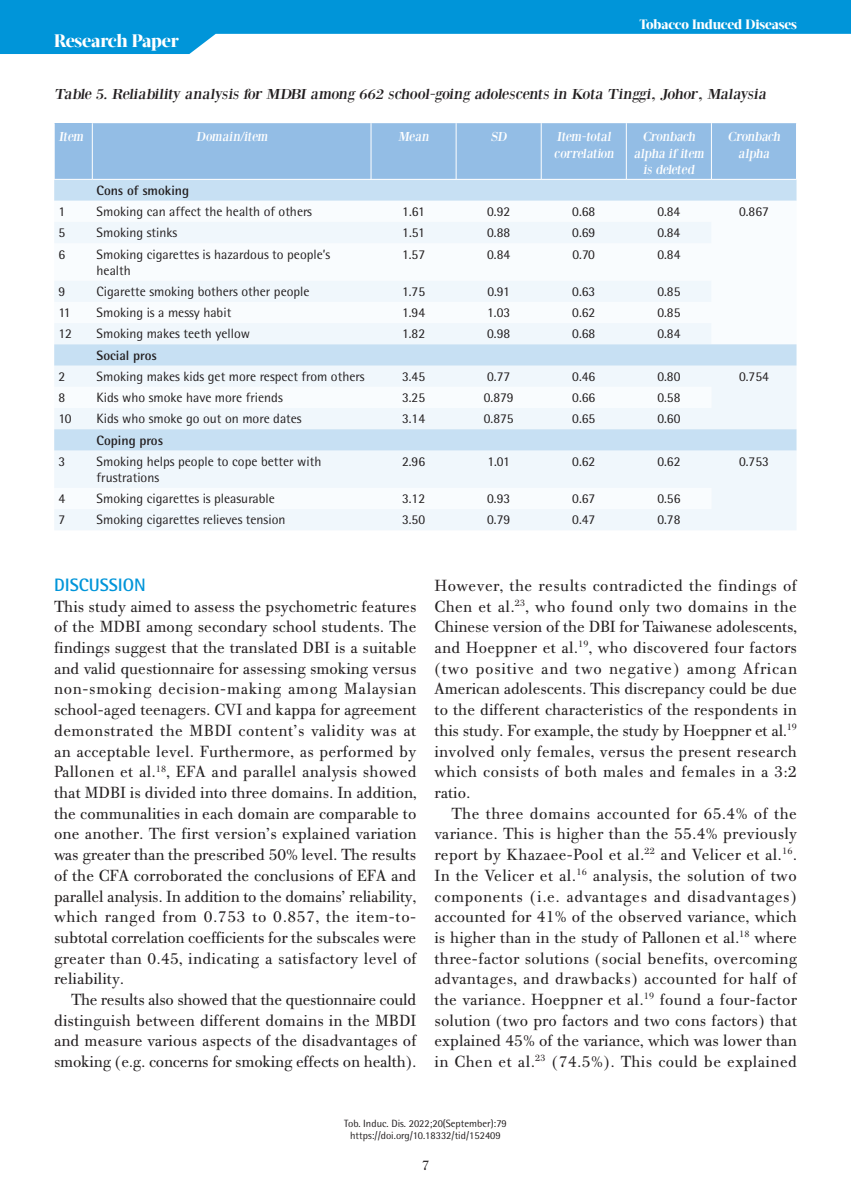
<style>
.page{position:relative;width:851px;height:1191px;background:#fff}
.page>*{position:absolute;margin:0;border:0;box-sizing:border-box;transform-origin:0 0}
.t1{font:800 18px "Acta Display W04";letter-spacing:-.01em;color:#fff}
.t2{font:700 18px "Rotis Semi Sans Hel";color:#0095d9}
.t3{font:17.25px/20.7px "PF Bodoni Text";letter-spacing:.015em;color:#231f20;text-align:justify}
.t4{font:15px "Bodoni XT";color:#231f20;scale:1.1 1}
.t5{font:15px "PF Bodoni Text";color:#231f20}
.t6{font:13.5px/16.2px "Rotis Semi Sans Hel";color:#231f20}
.t7{font:13.5px/16.2px "Bodoni XT";color:#fff;text-align:center}
.t8{font:700 13.5px "Rotis Semi Sans Hel";color:#231f20}
.t9{font:800 13.5px "Acta Display W04";letter-spacing:-.01em;color:#fff}
.t10{font:10.5px/12.6px "Rotis Semi Sans Hel";color:#231f20;text-align:center}
</style>
<div class="page">
<svg style="left:0;top:0;width:850px;height:54px;fill:#0095d9"></svg>
<svg style="left:54px;top:123px;width:742px;height:78px;background:#a2c7e8"></svg>
<svg style="left:54px;top:222px;width:742px;height:308px;fill:#f0f7fc"></svg>
<svg style="left:54px;top:344px;width:742px;height:106px"></svg>
<hr style="left:541px;top:123px;width:1px;height:56px;background:#fff">
<hr style="left:626px;top:123px;width:1px;height:56px;background:#fff">
<hr style="left:711px;top:123px;width:1px;height:56px;background:#fff">
<hr style="left:54px;top:123px;width:1px;height:56px;background:#fff">
<hr style="left:92px;top:123px;width:1px;height:56px;background:#fff">
<hr style="left:371px;top:123px;width:1px;height:56px;background:#fff">
<hr style="left:456px;top:123px;width:1px;height:56px;background:#fff">
<hr style="left:54px;top:179px;width:38px;height:1px;background:#fff">
<hr style="left:92px;top:179px;width:279px;height:1px;background:#fff">
<hr style="left:371px;top:179px;width:85px;height:1px;background:#fff">
<hr style="left:456px;top:179px;width:85px;height:1px;background:#fff">
<hr style="left:541px;top:179px;width:85px;height:1px;background:#fff">
<hr style="left:626px;top:179px;width:85px;height:1px;background:#fff">
<hr style="left:711px;top:179px;width:85px;height:1px;background:#fff">
<p class="t1" style="left:54px;top:30px;width:126px">Research Paper</p>
<p class="t9" style="left:639px;top:17px;width:159px">Tobacco Induced Diseases</p>
<p class="t4" style="left:54px;top:85px;width:651px">Table 5. Reliability analysis for MDBI among 662 school-going adolescents in Kota Tinggi, Johor, Malaysia</p>
<p class="t7" style="left:58px;top:129px;width:29px">Item</p>
<p class="t7" style="left:196px;top:129px;width:76px">Domain/item</p>
<p class="t7" style="left:398px;top:129px;width:34px">Mean</p>
<p class="t7" style="left:490px;top:129px;width:20px">SD</p>
<p class="t7" style="left:553px;top:129px;width:64px;text-align:left">Item-total correlation</p>
<p class="t7" style="left:633px;top:129px;width:74px">Cronbach alpha if item is deleted</p>
<p class="t7" style="left:727px;top:129px;width:56px">Cronbach alpha</p>
<p class="t8" style="left:97px;top:182px;width:94px">Cons of smoking</p>
<p class="t6" style="left:58px;top:203px;width:8px">1</p>
<p class="t6" style="left:97px;top:203px;width:217px">Smoking can affect the health of others</p>
<p class="t6" style="left:402px;top:203px;width:24px">1.61</p>
<p class="t6" style="left:487px;top:203px;width:25px">0.92</p>
<p class="t6" style="left:572px;top:203px;width:25px">0.68</p>
<p class="t6" style="left:657px;top:203px;width:25px">0.84</p>
<p class="t6" style="left:739px;top:203px;width:31px">0.867</p>
<p class="t6" style="left:58px;top:224px;width:8px">5</p>
<p class="t6" style="left:97px;top:224px;width:82px">Smoking stinks</p>
<p class="t6" style="left:402px;top:224px;width:24px">1.51</p>
<p class="t6" style="left:487px;top:224px;width:25px">0.88</p>
<p class="t6" style="left:572px;top:224px;width:25px">0.69</p>
<p class="t6" style="left:657px;top:224px;width:25px">0.84</p>
<p class="t6" style="left:58px;top:246px;width:8px">6</p>
<p class="t6" style="left:97px;top:246px;width:235px">Smoking cigarettes is hazardous to people’s health</p>
<p class="t6" style="left:402px;top:246px;width:25px">1.57</p>
<p class="t6" style="left:487px;top:246px;width:25px">0.84</p>
<p class="t6" style="left:572px;top:246px;width:24px">0.70</p>
<p class="t6" style="left:657px;top:246px;width:25px">0.84</p>
<p class="t6" style="left:58px;top:283px;width:8px">9</p>
<p class="t6" style="left:97px;top:283px;width:214px">Cigarette smoking bothers other people</p>
<p class="t6" style="left:402px;top:283px;width:25px">1.75</p>
<p class="t6" style="left:487px;top:283px;width:24px">0.91</p>
<p class="t6" style="left:572px;top:283px;width:25px">0.63</p>
<p class="t6" style="left:657px;top:283px;width:25px">0.85</p>
<p class="t6" style="left:58px;top:304px;width:14px">11</p>
<p class="t6" style="left:97px;top:304px;width:136px">Smoking is a messy habit</p>
<p class="t6" style="left:402px;top:304px;width:25px">1.94</p>
<p class="t6" style="left:487px;top:304px;width:25px">1.03</p>
<p class="t6" style="left:572px;top:304px;width:25px">0.62</p>
<p class="t6" style="left:657px;top:304px;width:25px">0.85</p>
<p class="t6" style="left:58px;top:325px;width:15px">12</p>
<p class="t6" style="left:97px;top:325px;width:155px">Smoking makes teeth yellow</p>
<p class="t6" style="left:402px;top:325px;width:25px">1.82</p>
<p class="t6" style="left:487px;top:325px;width:25px">0.98</p>
<p class="t6" style="left:572px;top:325px;width:25px">0.68</p>
<p class="t6" style="left:657px;top:325px;width:25px">0.84</p>
<p class="t8" style="left:97px;top:347px;width:62px">Social pros</p>
<p class="t6" style="left:58px;top:368px;width:8px">2</p>
<p class="t6" style="left:97px;top:368px;width:269px">Smoking makes kids get more respect from others</p>
<p class="t6" style="left:402px;top:368px;width:25px">3.45</p>
<p class="t6" style="left:487px;top:368px;width:25px">0.77</p>
<p class="t6" style="left:572px;top:368px;width:25px">0.46</p>
<p class="t6" style="left:657px;top:368px;width:25px">0.80</p>
<p class="t6" style="left:739px;top:368px;width:31px">0.754</p>
<p class="t6" style="left:58px;top:389px;width:8px">8</p>
<p class="t6" style="left:97px;top:389px;width:188px">Kids who smoke have more friends</p>
<p class="t6" style="left:402px;top:389px;width:25px">3.25</p>
<p class="t6" style="left:483px;top:389px;width:31px">0.879</p>
<p class="t6" style="left:572px;top:389px;width:25px">0.66</p>
<p class="t6" style="left:657px;top:389px;width:25px">0.58</p>
<p class="t6" style="left:58px;top:410px;width:15px">10</p>
<p class="t6" style="left:97px;top:410px;width:206px">Kids who smoke go out on more dates</p>
<p class="t6" style="left:402px;top:410px;width:25px">3.14</p>
<p class="t6" style="left:483px;top:410px;width:31px">0.875</p>
<p class="t6" style="left:572px;top:410px;width:25px">0.65</p>
<p class="t6" style="left:657px;top:410px;width:25px">0.60</p>
<p class="t8" style="left:97px;top:432px;width:68px">Coping pros</p>
<p class="t6" style="left:58px;top:453px;width:8px">3</p>
<p class="t6" style="left:97px;top:453px;width:226px">Smoking helps people to cope better with frustrations</p>
<p class="t6" style="left:402px;top:453px;width:25px">2.96</p>
<p class="t6" style="left:487px;top:453px;width:24px">1.01</p>
<p class="t6" style="left:572px;top:453px;width:25px">0.62</p>
<p class="t6" style="left:657px;top:453px;width:25px">0.62</p>
<p class="t6" style="left:739px;top:453px;width:31px">0.753</p>
<p class="t6" style="left:59px;top:490px;width:8px">4</p>
<p class="t6" style="left:97px;top:490px;width:180px">Smoking cigarettes is pleasurable</p>
<p class="t6" style="left:402px;top:490px;width:25px">3.12</p>
<p class="t6" style="left:487px;top:490px;width:25px">0.93</p>
<p class="t6" style="left:572px;top:490px;width:25px">0.67</p>
<p class="t6" style="left:657px;top:490px;width:25px">0.56</p>
<p class="t6" style="left:59px;top:511px;width:8px">7</p>
<p class="t6" style="left:97px;top:511px;width:190px">Smoking cigarettes relieves tension</p>
<p class="t6" style="left:402px;top:511px;width:25px">3.50</p>
<p class="t6" style="left:487px;top:511px;width:25px">0.79</p>
<p class="t6" style="left:572px;top:511px;width:25px">0.47</p>
<p class="t6" style="left:657px;top:511px;width:25px">0.78</p>
<p class="t2" style="left:54px;top:574px;width:93px">DISCUSSION</p>
<p class="t3" style="left:54px;top:596px;width:364px">This study aimed to assess the psychometric features of the MDBI among secondary school students. The findings suggest that the translated DBI is a suitable and valid questionnaire for assessing smoking versus non-smoking decision-making among Malaysian school-aged teenagers. CVI and kappa for agreement demonstrated the MBDI content’s validity was at an acceptable level. Furthermore, as performed by Pallonen et al.<sup>18</sup>, EFA and parallel analysis showed that MDBI is divided into three domains. In addition, the communalities in each domain are comparable to one another. The first version’s explained variation was greater than the prescribed 50% level. The results of the CFA corroborated the conclusions of EFA and parallel analysis. In addition to the domains’ reliability, which ranged from 0.753 to 0.857, the item-to&shy;subtotal correlation coefficients for the subscales were greater than 0.45, indicating a satisfactory level of reliability.</p>
<p class="t3" style="left:54px;top:989px;width:364px;text-indent:17px">The results also showed that the questionnaire could distinguish between different domains in the MBDI and measure various aspects of the disadvantages of smoking (e.g. concerns for smoking effects on health).</p>
<p class="t3" style="left:434px;top:575px;width:364px">However, the results contradicted the findings of Chen et al.<sup>23</sup>, who found only two domains in the Chinese version of the DBI for Taiwanese adolescents, and Hoeppner et al.<sup>19</sup>, who discovered four factors (two positive and two negative) among African American adolescents. This discrepancy could be due to the different characteristics of the respondents in this study. For example, the study by Hoeppner et al.<sup>19 </sup>involved only females, versus the present research which consists of both males and females in a 3:2 ratio.</p>
<p class="t3" style="left:434px;top:803px;width:364px;text-indent:17px">The three domains accounted for 65.4% of the variance. This is higher than the 55.4% previously report by Khazaee-Pool et al.<sup>22</sup> and Velicer et al.<sup>16</sup>.<br>In the Velicer et al.<sup>16</sup> analysis, the solution of two components (i.e. advantages and disadvantages) accounted for 41% of the observed variance, which is higher than in the study of Pallonen et al.<sup>18</sup> where three-factor solutions (social benefits, overcoming advantages, and drawbacks) accounted for half of the variance. Hoeppner et al.<sup>19</sup> found a four-factor solution (two pro factors and two cons factors) that explained 45% of the variance, which was lower than in Chen et al.<sup>23</sup> (74.5%). This could be explained</p>
<p class="t10" style="left:344px;top:1116px;width:164px">Tob. Induc. Dis. 2022;20(September):79 https://doi.org/10.18332/tid/152409</p>
<p class="t5" style="left:421px;top:1156px;width:9px">7</p>
</div>
